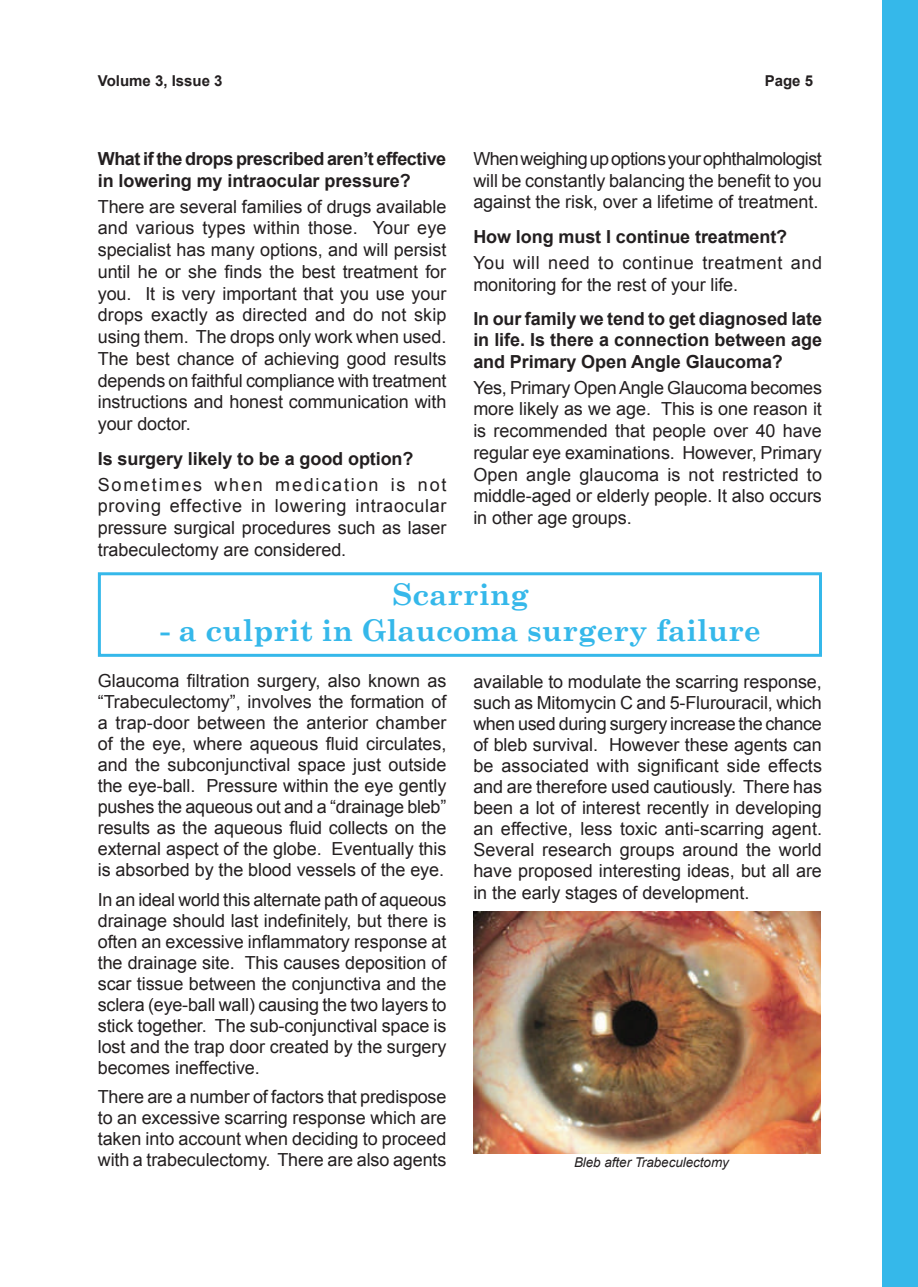
<style>
.page{position:relative;width:918px;height:1287px;background:#fff}
.page>*{position:absolute;margin:0;border:0;box-sizing:border-box;transform-origin:0 0}
.t1{font:700 30px "Century Schoolbook";color:#35b8ea}
.t2{font:18px/21px "Arial";letter-spacing:-.005em;color:#231f20;text-align:justify}
.t3{font:700 18px/21.5px "Arial";letter-spacing:-.005em;color:#231f20}
.t4{font:18px/21.8px "Arial";letter-spacing:.03em;color:#231f20}
.t5{font:700 15px "Arial";color:#231f20}
.t6{font:italic 13.5px "Arial";letter-spacing:-.005em;color:#231f20}
</style>
<div class="page">
<div style="left:882px;top:0;width:36px;height:1287px;background:#35b8ea"></div>
<div style="left:98px;top:572px;width:724px;height:85px;border:3px solid #35b8ea"></div>
<img style="left:473px;top:912px;width:348px;height:242px">
<p class="t5" style="left:98px;top:73px;width:126px">Volume 3, Issue 3</p>
<p class="t5" style="left:765px;top:73px;width:50px">Page 5</p>
<p class="t3" style="left:98px;top:148px;width:350px">What if the drops prescribed aren’t effective in lowering my intraocular pressure?</p>
<p class="t2" style="left:98px;top:195px;width:350px;line-height:21.8px">There are several families of drugs available and various types within those. Your eye specialist has many options, and will persist until he or she finds the best treatment for you. It is very important that you use your drops exactly as directed and do not skip using them. The drops only work when used.<br>The best chance of achieving good results depends on faithful compliance with treatment instructions and honest communication with your doctor.</p>
<p class="t3" style="left:98px;top:448px;width:317px">Is surgery likely to be a good option?</p>
<p class="t2" style="left:98px;top:473px;width:350px;line-height:21.8px">Sometimes when medication is not proving effective in lowering intraocular pressure surgical procedures such as laser trabeculectomy are considered.</p>
<p class="t2" style="left:473px;top:148px;width:350px;line-height:21.8px">Whenweighingupoptionsyourophthalmologist will be constantly balancing the benefit to you against the risk, over a lifetime of treatment.</p>
<p class="t3" style="left:473px;top:226px;width:315px">How long must I continue treatment?</p>
<p class="t4" style="left:473px;top:252px;width:350px">You will need to continue treatment and monitoring for the rest of your life.</p>
<p class="t3" style="left:473px;top:308px;width:350px;text-align:justify">In our family we tend to get diagnosed late in life. Is there a connection between age and Primary Open Angle Glaucoma?</p>
<p class="t2" style="left:473px;top:377px;width:350px;line-height:21.8px">Yes, Primary OpenAngle Glaucoma becomes more likely as we age. This is one reason it is recommended that people over 40 have regular eye examinations. However, Primary Open angle glaucoma is not restricted to middle-aged or elderly people. It also occurs in other age groups.</p>
<h1 class="t1" style="left:393px;top:576px;width:138px">Scarring</h1>
<h1 class="t1" style="left:160px;top:612px;width:603px">- a culprit in Glaucoma surgery failure</h1>
<p class="t2" style="left:98px;top:671px;width:350px">Glaucoma filtration surgery, also known as “Trabeculectomy”, involves the formation of a trap-door between the anterior chamber of the eye, where aqueous fluid circulates, and the subconjunctival space just outside the eye-ball. Pressure within the eye gently pushes the aqueous out and a “drainage bleb” results as the aqueous fluid collects on the external aspect of the globe. Eventually this is absorbed by the blood vessels of the eye.</p>
<p class="t2" style="left:98px;top:889px;width:350px">In an ideal world this alternate path of aqueous drainage should last indefinitely, but there is often an excessive inflammatory response at the drainage site. This causes deposition of scar tissue between the conjunctiva and the sclera (eye-ball wall) causing the two layers to stick together. The sub-conjunctival space is lost and the trap door created by the surgery becomes ineffective.</p>
<p class="t2" style="left:98px;top:1087px;width:350px">There are a number of factors that predispose to an excessive scarring response which are taken into account when deciding to proceed with a trabeculectomy. There are also agents</p>
<p class="t2" style="left:473px;top:671px;width:350px">available to modulate the scarring response, such as Mitomycin C and 5-Flurouracil, which when used during surgery increase the chance of bleb survival. However these agents can be associated with significant side effects and are therefore used cautiously. There has been a lot of interest recently in developing an effective, less toxic anti-scarring agent.<br>Several research groups around the world have proposed interesting ideas, but all are in the early stages of development.</p>
<p class="t6" style="left:574px;top:1155px;width:156px">Bleb after Trabeculectomy</p>
</div>
